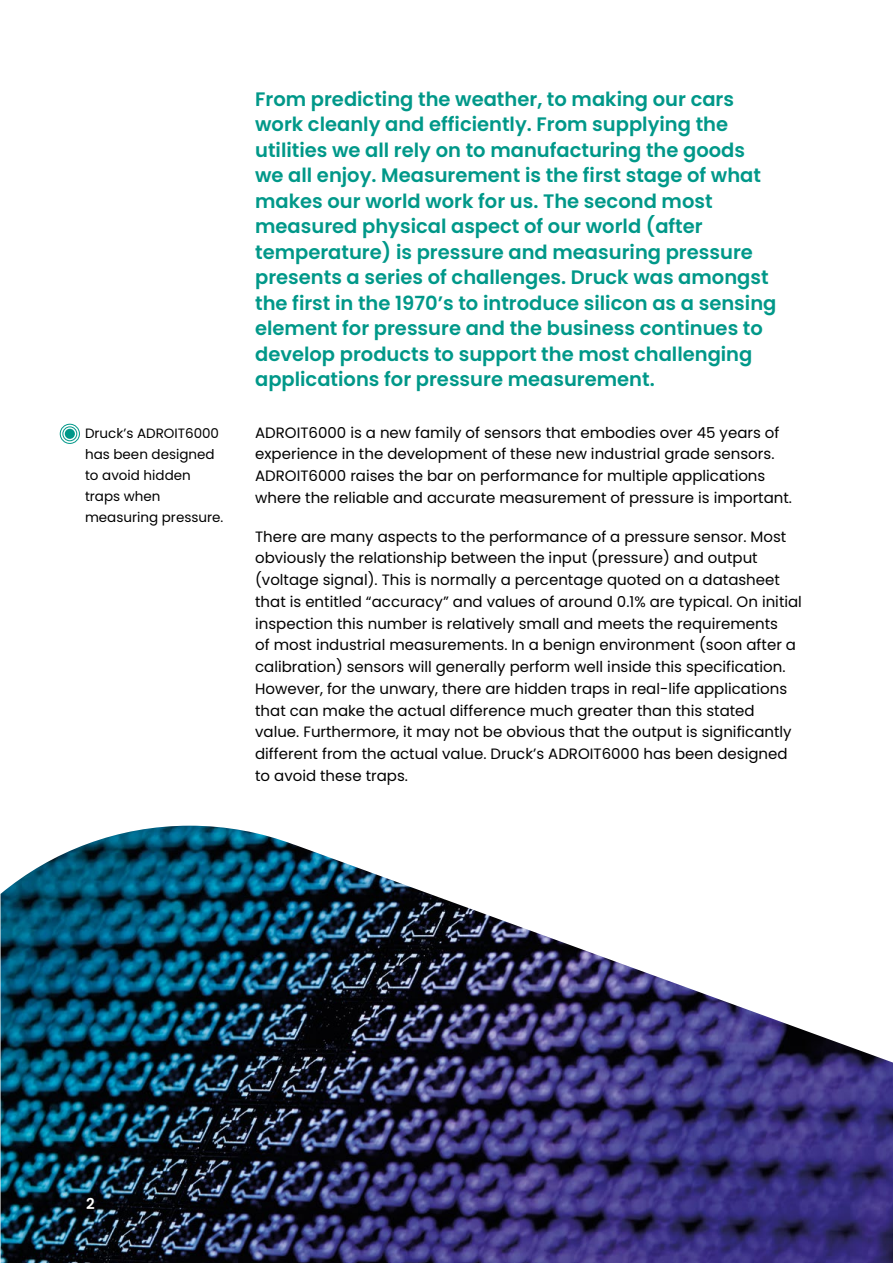
<style>
.page{position:relative;width:893px;height:1263px;background:#fff}
.page>*{position:absolute;margin:0;border:0;box-sizing:border-box;transform-origin:0 0}
.t1{font:600 19.5px/25.5px "Poppins";color:#009889}
.t2{font:15px/21.8px "Poppins";color:#000}
.t3{font:600 15px "Poppins";color:#fff}
.t4{font:13.5px/21px "Poppins";color:#000}
</style>
<div class="page">
<img style="left:1px;top:826px;width:892px;height:437px">
<div style="left:65px;top:429px;width:10px;height:10px;background:#009889;border-radius:50%"></div>
<div style="left:63px;top:426px;width:14px;height:15px;border:1px solid #009889;border-radius:50%"></div>
<div style="left:60px;top:424px;width:20px;height:20px;border:1px solid #009889;border-radius:50%"></div>
<p class="t4" style="left:85px;top:423px;width:140px">Druck’s ADROIT6000 has been designed to avoid hidden traps when measuring pressure.</p>
<p class="t1" style="left:255px;top:86px;width:523px">From predicting the weather, to making our cars work cleanly and efficiently. From supplying the utilities we all rely on to manufacturing the goods we all enjoy. Measurement is the first stage of what makes our world work for us. The second most measured physical aspect of our world (after temperature) is pressure and measuring pressure presents a series of challenges. Druck was amongst the first in the 1970’s to introduce silicon as a sensing element for pressure and the business continues to develop products to support the most challenging applications for pressure measurement.</p>
<p class="t2" style="left:255px;top:422px;width:538px">ADROIT6000 is a new family of sensors that embodies over 45 years of experience in the development of these new industrial grade sensors.<br>ADROIT6000 raises the bar on performance for multiple applications where the reliable and accurate measurement of pressure is important.</p>
<p class="t2" style="left:255px;top:526px;width:548px">There are many aspects to the performance of a pressure sensor. Most obviously the relationship between the input (pressure) and output (voltage signal). This is normally a percentage quoted on a datasheet that is entitled “accuracy” and values of around 0.1% are typical. On initial inspection this number is relatively small and meets the requirements<br>of most industrial measurements. In a benign environment (soon after a calibration) sensors will generally perform well inside this specification.<br>However, for the unwary, there are hidden traps in real-life applications that can make the actual difference much greater than this stated value. Furthermore, it may not be obvious that the output is significantly different from the actual value. Druck’s ADROIT6000 has been designed to avoid these traps.</p>
<p class="t3" style="left:86px;top:1195px;width:10px">2</p>
</div>
